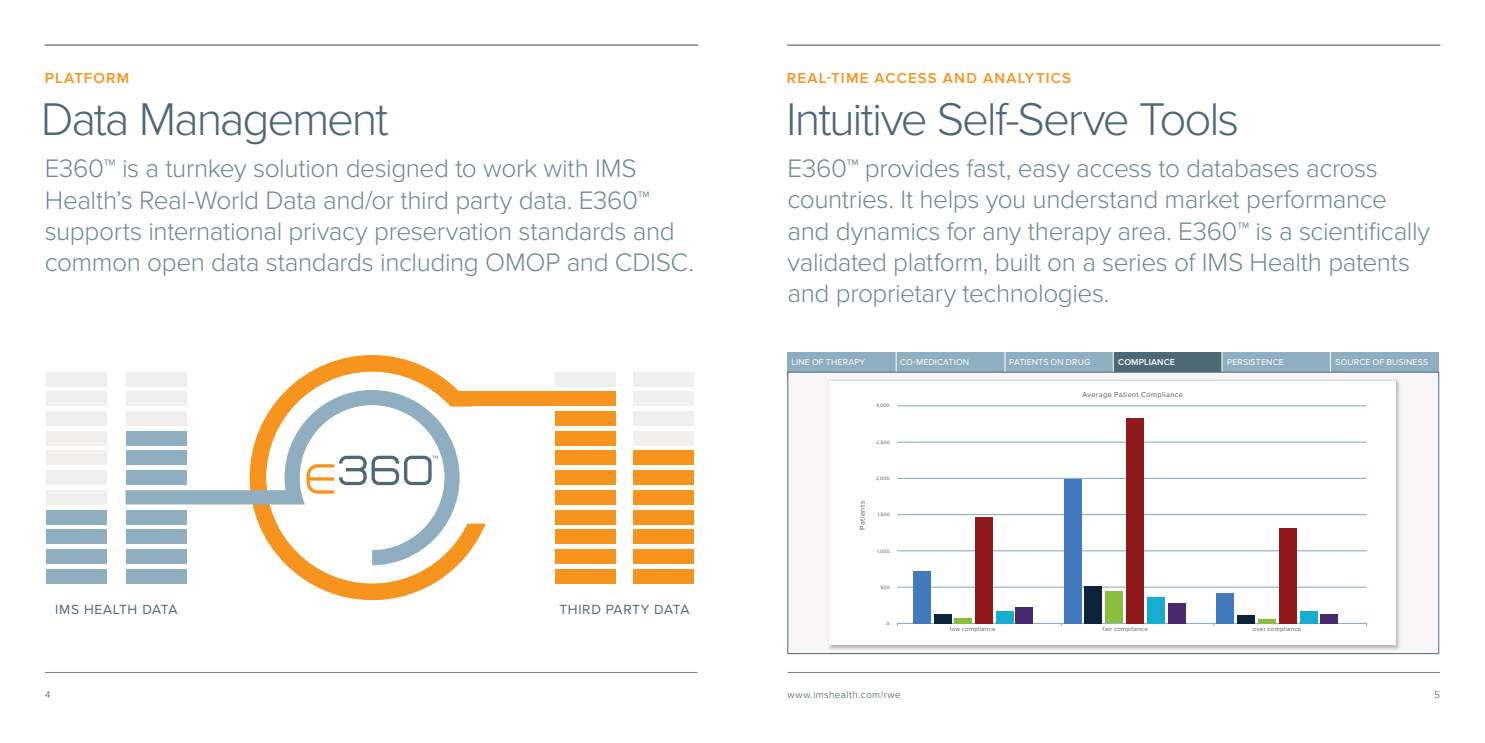
<style>
.page{position:relative;width:1485px;height:743px;background:#fff}
.page>*{position:absolute;margin:0;border:0;box-sizing:border-box;transform-origin:0 0}
.t1{font:300 47.5px "Proxima Nova";letter-spacing:-.045em;color:#4e6876}
.t2{font:300 26.25px/31.2px "Proxima Nova";letter-spacing:-.015em;color:#6c8896}
.t3{font:600 15px "Proxima Nova";letter-spacing:.08em;color:#f7941e}
.t4{font:13.75px "Proxima Nova";letter-spacing:.05em;color:#4e6876}
.t5{font:300 10px "Proxima Nova";letter-spacing:.04em;color:#3b4f59}
.t6{font:8.88px "Proxima Nova";letter-spacing:.015em;color:#fff}
.t7{font:600 8.88px "Proxima Nova";letter-spacing:.015em;color:#fff}
.t8{font:7.38px "Proxima Nova";letter-spacing:.05em;color:#58595b}
.t9{font:6.12px "Proxima Nova";letter-spacing:.05em;color:#58595b}
.t10{font:4.88px "Proxima Nova";color:#58595b}
</style>
<div class="page">
<hr style="left:788px;top:672px;width:652px;height:1px;background:#807f83">
<hr style="left:45px;top:672px;width:653px;height:1px;background:#807f83">
<hr style="left:45px;top:45px;width:653px;height:1px;background:#807f83">
<div style="left:126px;top:372px;width:60px;height:14px;background:#f1efed"></div>
<div style="left:126px;top:569px;width:60px;height:14px;background:#8fafc0"></div>
<div style="left:46px;top:372px;width:61px;height:14px;background:#f1efed"></div>
<div style="left:46px;top:391px;width:61px;height:15px;background:#f1efed"></div>
<div style="left:46px;top:411px;width:61px;height:14px;background:#f1efed"></div>
<div style="left:46px;top:431px;width:61px;height:14px;background:#f1efed"></div>
<div style="left:46px;top:450px;width:61px;height:15px;background:#f1efed"></div>
<div style="left:46px;top:470px;width:61px;height:14px;background:#f1efed"></div>
<div style="left:46px;top:490px;width:61px;height:14px;background:#f1efed"></div>
<div style="left:46px;top:510px;width:61px;height:14px;background:#8fafc0"></div>
<div style="left:46px;top:529px;width:61px;height:15px;background:#8fafc0"></div>
<div style="left:46px;top:549px;width:61px;height:14px;background:#8fafc0"></div>
<div style="left:46px;top:569px;width:61px;height:14px;background:#8fafc0"></div>
<div style="left:633px;top:372px;width:61px;height:14px;background:#f1efed"></div>
<div style="left:633px;top:391px;width:61px;height:15px;background:#f1efed"></div>
<div style="left:633px;top:411px;width:61px;height:14px;background:#f1efed"></div>
<div style="left:633px;top:431px;width:61px;height:14px;background:#f1efed"></div>
<div style="left:633px;top:450px;width:61px;height:15px;background:#f7941e"></div>
<div style="left:633px;top:470px;width:61px;height:14px;background:#f7941e"></div>
<div style="left:633px;top:490px;width:61px;height:14px;background:#f7941e"></div>
<div style="left:633px;top:510px;width:61px;height:14px;background:#f7941e"></div>
<div style="left:633px;top:529px;width:61px;height:15px;background:#f7941e"></div>
<div style="left:633px;top:549px;width:61px;height:14px;background:#f7941e"></div>
<div style="left:633px;top:569px;width:61px;height:14px;background:#f7941e"></div>
<div style="left:555px;top:372px;width:61px;height:14px;background:#f1efed"></div>
<div style="left:451px;top:391px;width:165px;height:15px;background:#f7941e"></div>
<div style="left:555px;top:411px;width:61px;height:14px;background:#f7941e"></div>
<div style="left:555px;top:431px;width:61px;height:14px;background:#f7941e"></div>
<div style="left:555px;top:450px;width:61px;height:15px;background:#f7941e"></div>
<div style="left:555px;top:470px;width:61px;height:14px;background:#f7941e"></div>
<div style="left:555px;top:490px;width:61px;height:14px;background:#f7941e"></div>
<div style="left:555px;top:510px;width:61px;height:14px;background:#f7941e"></div>
<div style="left:555px;top:529px;width:61px;height:15px;background:#f7941e"></div>
<div style="left:555px;top:549px;width:61px;height:14px;background:#f7941e"></div>
<div style="left:555px;top:569px;width:61px;height:14px;background:#f7941e"></div>
<svg style="left:286px;top:355px;width:200px;height:245px"></svg>
<svg style="left:126px;top:390px;width:334px;height:175px"></svg>
<svg style="left:307px;top:455px;width:131px;height:38px"></svg>
<hr style="left:787px;top:45px;width:653px;height:1px;background:#807f83">
<div style="left:1330px;top:352px;width:109px;height:25px;background:#8fafc0"></div>
<div style="left:1222px;top:352px;width:109px;height:25px;background:#8fafc0"></div>
<div style="left:1113px;top:352px;width:109px;height:25px;background:#4e6876"></div>
<svg style="left:1222px;top:352px;width:1px;height:20px"></svg>
<svg style="left:1330px;top:352px;width:1px;height:20px"></svg>
<div style="left:1005px;top:352px;width:108px;height:25px;background:#8fafc0"></div>
<div style="left:896px;top:352px;width:109px;height:25px;background:#8fafc0"></div>
<div style="left:787px;top:352px;width:109px;height:25px;background:#8fafc0"></div>
<svg style="left:896px;top:352px;width:1px;height:20px"></svg>
<svg style="left:1005px;top:352px;width:1px;height:20px"></svg>
<svg style="left:1113px;top:352px;width:1px;height:20px"></svg>
<div style="left:788px;top:372px;width:651px;height:281px;background:#f7f5f5"></div>
<div style="left:787px;top:372px;width:652px;height:281px;border:1px solid #4e6876"></div>
<img style="left:828px;top:379px;width:572px;height:271px">
<div style="left:830px;top:381px;width:566px;height:263px;background:#fff"></div>
<hr style="left:897px;top:405px;width:470px;height:1px;background:#80a9bd">
<hr style="left:897px;top:442px;width:470px;height:1px;background:#80a9bd">
<hr style="left:897px;top:478px;width:470px;height:1px;background:#80a9bd">
<hr style="left:897px;top:514px;width:470px;height:1px;background:#80a9bd">
<hr style="left:897px;top:550px;width:470px;height:1px;background:#80a9bd">
<hr style="left:897px;top:587px;width:470px;height:1px;background:#80a9bd">
<div style="left:913px;top:570px;width:18px;height:53px;background:#417bbe"></div>
<div style="left:934px;top:613px;width:17px;height:10px;background:#0d2339"></div>
<div style="left:954px;top:617px;width:18px;height:6px;background:#8bbd3f"></div>
<div style="left:975px;top:516px;width:18px;height:107px;background:#90191c"></div>
<div style="left:996px;top:610px;width:18px;height:13px;background:#17adce"></div>
<div style="left:1015px;top:606px;width:18px;height:17px;background:#492a70"></div>
<div style="left:1064px;top:479px;width:18px;height:144px;background:#417bbe"></div>
<div style="left:1085px;top:586px;width:17px;height:37px;background:#0d2339"></div>
<div style="left:1126px;top:418px;width:18px;height:205px;background:#90191c"></div>
<div style="left:1105px;top:591px;width:18px;height:32px;background:#8bbd3f"></div>
<div style="left:1147px;top:597px;width:18px;height:26px;background:#17adce"></div>
<div style="left:1168px;top:602px;width:18px;height:21px;background:#492a70"></div>
<div style="left:1217px;top:593px;width:17px;height:30px;background:#417bbe"></div>
<div style="left:1237px;top:615px;width:18px;height:8px;background:#0d2339"></div>
<hr style="left:1258px;top:619px;width:18px;height:4px;background:#8bbd3f">
<div style="left:1300px;top:611px;width:17px;height:12px;background:#17adce"></div>
<div style="left:1320px;top:613px;width:18px;height:10px;background:#492a70"></div>
<div style="left:1279px;top:527px;width:18px;height:96px;background:#90191c"></div>
<p class="t3" style="left:45px;top:69px;width:86px">PLATFORM</p>
<h1 class="t1" style="left:41px;top:92px;width:349px">Data Management</h1>
<p class="t2" style="left:45px;top:154px;width:651px">E360™ is a turnkey solution designed to work with IMS Health’s Real-World Data and/or third party data. E360™ supports international privacy preservation standards and common open data standards including OMOP and CDISC.</p>
<p class="t4" style="left:55px;top:601px;width:124px">IMS HEALTH DATA</p>
<p class="t4" style="left:559px;top:601px;width:132px">THIRD PARTY DATA</p>
<p class="t3" style="left:787px;top:69px;width:286px">REAL-TIME ACCESS AND ANALYTICS</p>
<h1 class="t1" style="left:786px;top:92px;width:454px">Intuitive Self-Serve Tools</h1>
<p class="t2" style="left:788px;top:153px;width:644px">E360™ provides fast, easy access to databases across countries. It helps you understand market performance and dynamics for any therapy area. E360™ is a scientifically validated platform, built on a series of IMS Health patents and proprietary technologies.</p>
<p class="t6" style="left:792px;top:357px;width:75px">LINE OF THERAPY</p>
<p class="t6" style="left:900px;top:357px;width:71px">CO-MEDICATION</p>
<p class="t6" style="left:1009px;top:357px;width:83px">PATIENTS ON DRUG</p>
<p class="t7" style="left:1118px;top:357px;width:58px">COMPLIANCE</p>
<p class="t6" style="left:1227px;top:357px;width:58px">PERSISTENCE</p>
<p class="t6" style="left:1335px;top:357px;width:94px">SOURCE OF BUSINESS</p>
<p class="t8" style="left:1082px;top:390px;width:102px">Average Patient Compliance</p>
<p class="t8" style="left:858px;top:529px;width:30px;rotate:-90deg">Patients</p>
<p class="t10" style="left:876px;top:403px;width:15px">3,000</p>
<p class="t10" style="left:876px;top:439px;width:15px">2,500</p>
<p class="t10" style="left:876px;top:475px;width:15px">2,000</p>
<p class="t10" style="left:877px;top:511px;width:14px">1,500</p>
<p class="t10" style="left:877px;top:548px;width:14px">1,000</p>
<p class="t10" style="left:880px;top:584px;width:11px">500</p>
<p class="t10" style="left:887px;top:620px;width:5px">0</p>
<p class="t9" style="left:950px;top:625px;width:47px">low compliance</p>
<p class="t9" style="left:1103px;top:625px;width:46px">fair compliance</p>
<p class="t9" style="left:1253px;top:625px;width:50px">over compliance</p>
<p class="t5" style="left:45px;top:688px;width:7px">4</p>
<p class="t5" style="left:788px;top:688px;width:115px">www.imshealth.com/rwe</p>
<p class="t5" style="left:1434px;top:688px;width:7px">5</p>
</div>
